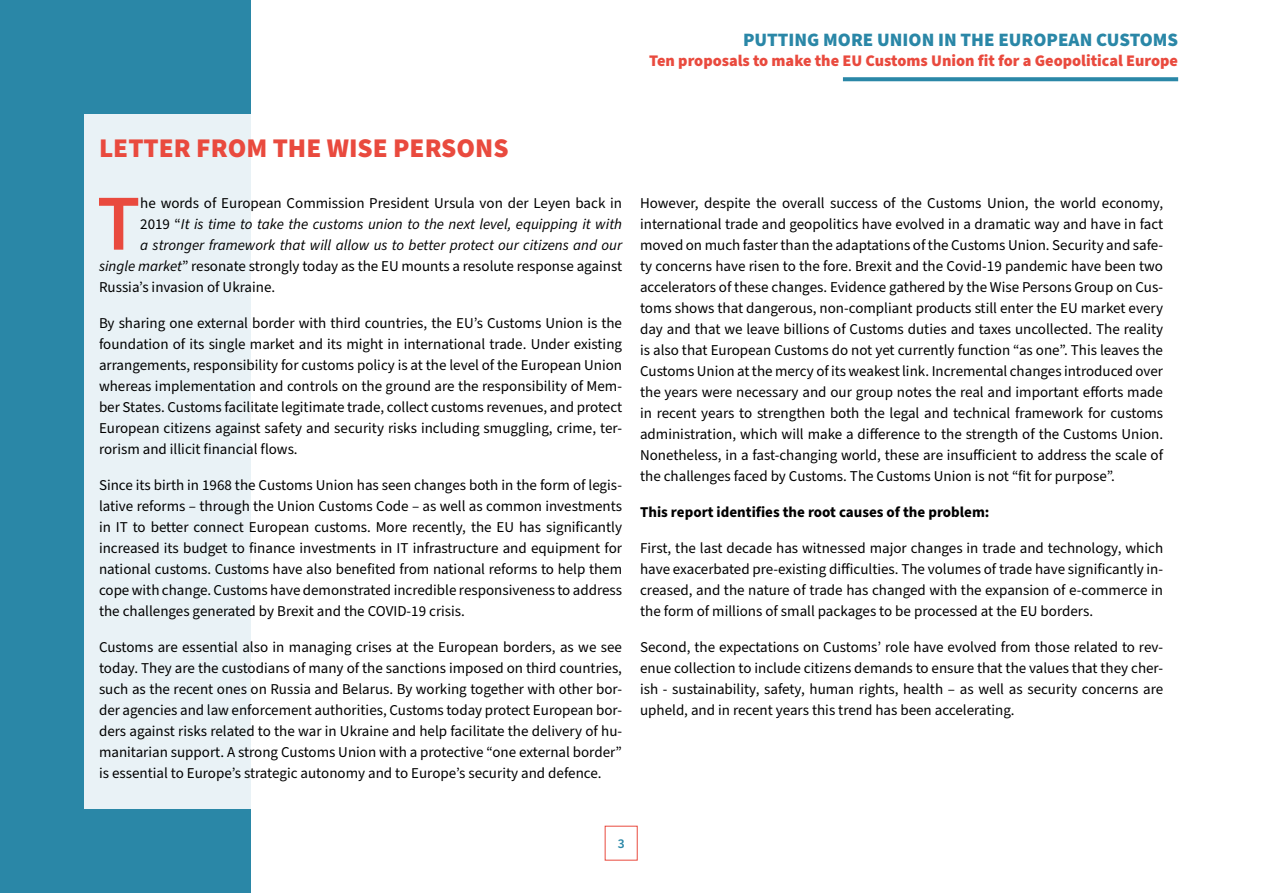
<style>
.page{position:relative;width:1263px;height:893px;background:#fff}
.page>*{position:absolute;margin:0;border:0;box-sizing:border-box;transform-origin:0 0}
.t1{font:600 79.2px "Source Sans Pro";color:#e94a3e}
.t2{font:900 27px "Source Sans Pro";color:#e94a3e}
.t3{font:900 18.9px "Source Sans Pro";color:#2a87a7}
.t4{font:900 16.2px "Source Sans Pro";color:#e94a3e}
.t5{font:15px/21px "Source Sans Pro";color:#000;text-align:justify}
.t6{font:italic 15px "Source Sans Pro";color:#000}
.t7{font:700 15px "Source Sans Pro";color:#000}
.t8{font:600 13.5px "Source Sans Pro";color:#2a87a7}
.s1{font-style:normal}
.s2{font-style:italic}
</style>
<div class="page">
<svg style="left:843px;top:77px;width:335px;height:4px"></svg>
<div style="left:0;top:0;width:251px;height:893px;background:#2a87a7"></div>
<div style="left:84px;top:114px;width:1094px;height:695px;background:linear-gradient(to right,#f3f8fa,#fff)"></div>
<p class="t3" style="left:743px;top:26px;width:437px">PUTTING MORE UNION IN THE EUROPEAN CUSTOMS</p>
<p class="t4" style="left:649px;top:49px;width:530px">Ten proposals to make the EU Customs Union fit for a Geopolitical Europe</p>
<h2 class="t2" style="left:99px;top:129px;width:411px">LETTER FROM THE WISE PERSONS</h2>
<h1 class="t1" style="left:97px;top:170px;width:45px">T</h1>
<p class="t5" style="left:140px;top:193px;width:483px">he words of European Commission President Ursula von der Leyen back in</p>
<p class="t6" style="left:140px;top:214px;width:483px"><span class="s1">2019 “</span>It is time to take the customs union to the next level, equipping it with</p>
<p class="t6" style="left:140px;top:235px;width:483px">a stronger framework that will allow us to better protect our citizens and our</p>
<p class="t5" style="left:99px;top:256px;width:525px"><span class="s2">single market</span>” resonate strongly today as the EU mounts a resolute response against</p>
<p class="t5" style="left:99px;top:277px;width:178px">Russia’s invasion of Ukraine.</p>
<p class="t5" style="left:99px;top:313px;width:525px">By sharing one external border with third countries, the EU’s Customs Union is the foundation of its single market and its might in international trade. Under existing arrangements, responsibility for customs policy is at the level of the European Union whereas implementation and controls on the ground are the responsibility of Mem&shy;ber States. Customs facilitate legitimate trade, collect customs revenues, and protect European citizens against safety and security risks including smuggling, crime, ter&shy;rorism and illicit financial flows.</p>
<p class="t5" style="left:99px;top:475px;width:525px">Since its birth in 1968 the Customs Union has seen changes both in the form of legis&shy;lative reforms – through the Union Customs Code – as well as common investments in IT to better connect European customs. More recently, the EU has significantly increased its budget to finance investments in IT infrastructure and equipment for national customs. Customs have also benefited from national reforms to help them cope with change. Customs have demonstrated incredible responsiveness to address the challenges generated by Brexit and the COVID-19 crisis.</p>
<p class="t5" style="left:99px;top:637px;width:525px">Customs are essential also in managing crises at the European borders, as we see today. They are the custodians of many of the sanctions imposed on third countries, such as the recent ones on Russia and Belarus. By working together with other bor&shy;der agencies and law enforcement authorities, Customs today protect European bor&shy;ders against risks related to the war in Ukraine and help facilitate the delivery of hu&shy;manitarian support. A strong Customs Union with a protective “one external border” is essential to Europe’s strategic autonomy and to Europe’s security and defence.</p>
<p class="t5" style="left:640px;top:193px;width:525px">However, despite the overall success of the Customs Union, the world economy, international trade and geopolitics have evolved in a dramatic way and have in fact moved on much faster than the adaptations of the Customs Union. Security and safe&shy;ty concerns have risen to the fore. Brexit and the Covid-19 pandemic have been two accelerators of these changes. Evidence gathered by the Wise Persons Group on Cus&shy;toms shows that dangerous, non-compliant products still enter the EU market every day and that we leave billions of Customs duties and taxes uncollected. The reality is also that European Customs do not yet currently function “as one”. This leaves the Customs Union at the mercy of its weakest link. Incremental changes introduced over the years were necessary and our group notes the real and important efforts made in recent years to strengthen both the legal and technical framework for customs administration, which will make a difference to the strength of the Customs Union.<br>Nonetheless, in a fast-changing world, these are insufficient to address the scale of the challenges faced by Customs. The Customs Union is not “fit for purpose”.</p>
<p class="t7" style="left:640px;top:501px;width:351px">This report identifies the root causes of the problem:</p>
<p class="t5" style="left:640px;top:538px;width:525px">First, the last decade has witnessed major changes in trade and technology, which have exacerbated pre-existing difficulties. The volumes of trade have significantly in&shy;creased, and the nature of trade has changed with the expansion of e-commerce in the form of millions of small packages to be processed at the EU borders.</p>
<p class="t5" style="left:640px;top:637px;width:525px">Second, the expectations on Customs’ role have evolved from those related to rev&shy;enue collection to include citizens demands to ensure that the values that they cher&shy;ish - sustainability, safety, human rights, health – as well as security concerns are upheld, and in recent years this trend has been accelerating.</p>
<p class="t8" style="left:618px;top:834px;width:8px">3</p>
</div>
